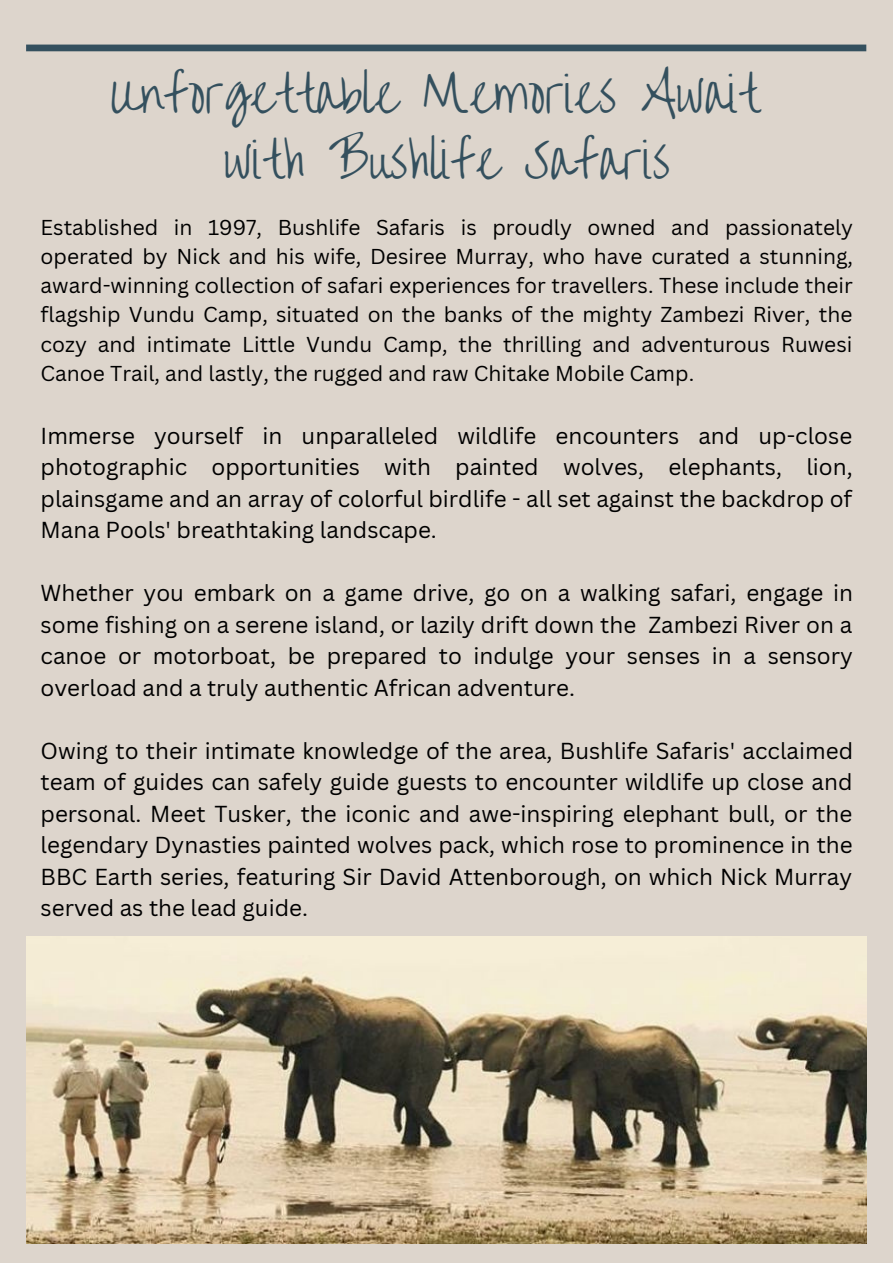
<style>
.page{position:relative;width:893px;height:1264px;background:#fff}
.page>*{position:absolute;margin:0;border:0;box-sizing:border-box;transform-origin:0 0}
.t1{font:48px/66.3px "Overthe Rainbow";color:#34505e;text-align:center}
.t2{font:22.5px/31.5px "Canva Sans";color:#000;text-align:justify}
.t3{font:21px/29.2px "Canva Sans";color:#000;text-align:justify}
</style>
<div class="page">
<div style="left:0;top:0;width:892px;height:1262px;background:#ddd5cc"></div>
<div style="left:26px;top:45px;width:840px;height:6px;background:#34505e"></div>
<img style="left:26px;top:936px;width:840px;height:307px">
<h1 class="t1" style="left:111px;top:63px;width:649px">Unforgettable Memories Await with Bushlife Safaris</h1>
<p class="t3" style="left:41px;top:212px;width:814px">Established in 1997, Bushlife Safaris is proudly owned and passionately operated by Nick and his wife, Desiree Murray, who have curated a stunning, award-winning collection of safari experiences for travellers. These include their flagship Vundu Camp, situated on the banks of the mighty Zambezi River, the cozy and intimate Little Vundu Camp, the thrilling and adventurous Ruwesi Canoe Trail, and lastly, the rugged and raw Chitake Mobile Camp.</p>
<p class="t2" style="left:41px;top:419px;width:813px">Immerse yourself in unparalleled wildlife encounters and up-close photographic opportunities with painted wolves, elephants, lion, plainsgame and an array of colorful birdlife - all set against the backdrop of Mana Pools' breathtaking landscape.</p>
<p class="t2" style="left:41px;top:577px;width:814px">Whether you embark on a game drive, go on a walking safari, engage in some fishing on a serene island, or lazily drift down the Zambezi River on a canoe or motorboat, be prepared to indulge your senses in a sensory overload and a truly authentic African adventure.</p>
<p class="t2" style="left:41px;top:734px;width:814px">Owing to their intimate knowledge of the area, Bushlife Safaris' acclaimed team of guides can safely guide guests to encounter wildlife up close and personal. Meet Tusker, the iconic and awe-inspiring elephant bull, or the legendary Dynasties painted wolves pack, which rose to prominence in the BBC Earth series, featuring Sir David Attenborough, on which Nick Murray served as the lead guide.</p>
</div>
